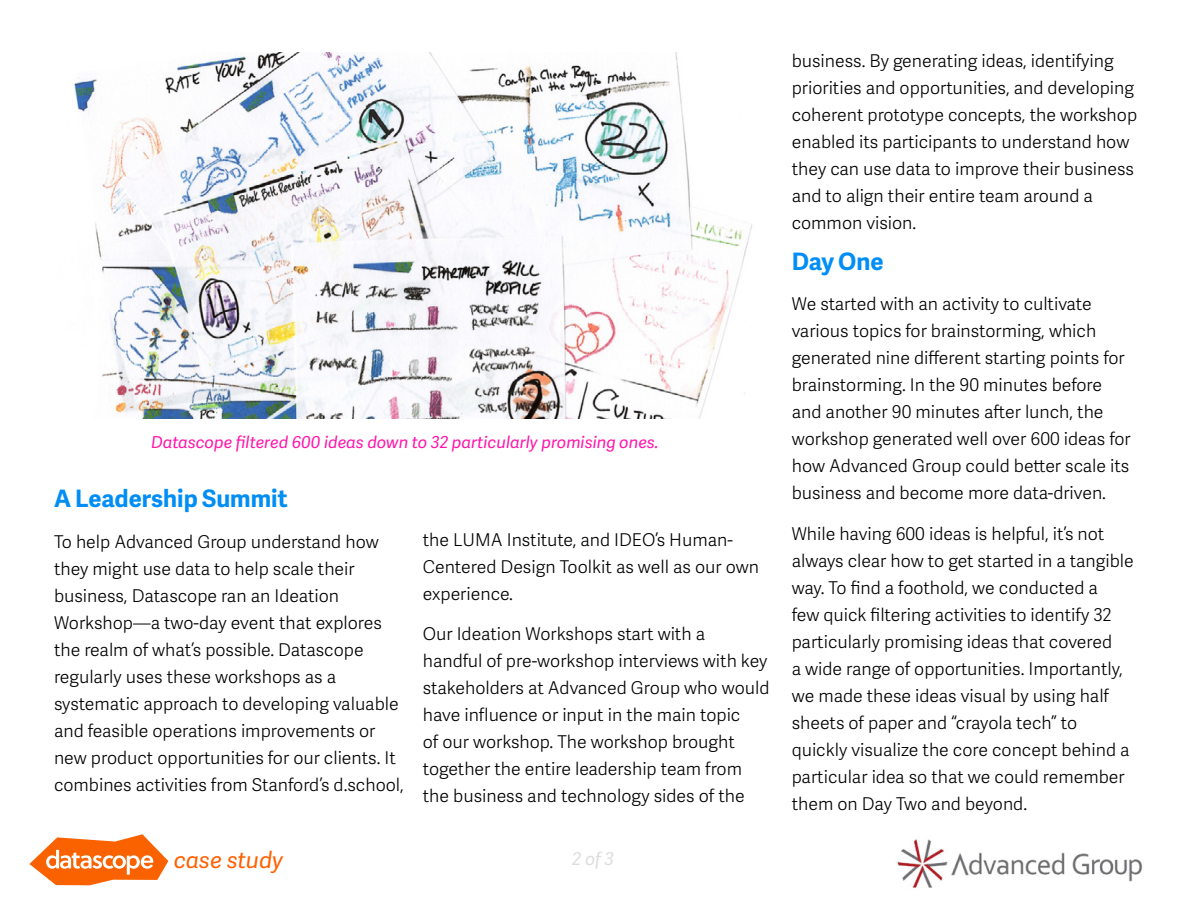
<style>
.page{position:relative;width:1188px;height:918px;background:#fff}
.page>*{position:absolute;margin:0;border:0;box-sizing:border-box;transform-origin:0 0}
.t1{font:700 24px "Adelle Sans";color:#008ef5}
.t2{font:italic 22.8px "Adelle Sans";letter-spacing:-.005em;color:#ff6000}
.t3{font:17.7px/27px "Adelle Sans Lt";color:#000}
.t4{font:italic 17.7px "Adelle Sans";color:#dcddde}
.t5{font:italic 16.5px "Adelle Sans";color:#ff15ab}
</style>
<div class="page">
<svg style="left:29px;top:834px;width:139px;height:51px"></svg>
<img style="left:74px;top:52px;width:678px;height:366px">
<img style="left:897px;top:836px;width:246px;height:52px">
<p class="t5" style="left:151px;top:430px;width:509px">Datascope filtered 600 ideas down to 32 particularly promising ones.</p>
<h1 class="t1" style="left:54px;top:481px;width:235px">A Leadership Summit</h1>
<p class="t3" style="left:54px;top:527px;width:351px">To help Advanced Group understand how they might use data to help scale their business, Datascope ran an Ideation Workshop—a two-day event that explores the realm of what’s possible. Datascope regularly uses these workshops as a systematic approach to developing valuable and feasible operations improvements or new product opportunities for our clients. It combines activities from Stanford’s d.school,</p>
<p class="t3" style="left:423px;top:525px;width:338px">the LUMA Institute, and IDEO’s Human-<br>Centered Design Toolkit as well as our own experience.</p>
<p class="t3" style="left:423px;top:620px;width:348px">Our Ideation Workshops start with a<br>handful of pre-workshop interviews with key stakeholders at Advanced Group who would have influence or input in the main topic<br>of our workshop. The workshop brought together the entire leadership team from the business and technology sides of the</p>
<p class="t2" style="left:174px;top:843px;width:111px">case study</p>
<p class="t4" style="left:572px;top:846px;width:44px">2 of 3</p>
<p class="t3" style="left:792px;top:47px;width:347px">business. By generating ideas, identifying priorities and opportunities, and developing coherent prototype concepts, the workshop enabled its participants to understand how they can use data to improve their business and to align their entire team around a common vision.</p>
<h1 class="t1" style="left:792px;top:244px;width:93px">Day One</h1>
<p class="t3" style="left:792px;top:290px;width:341px">We started with an activity to cultivate various topics for brainstorming, which generated nine different starting points for brainstorming. In the 90 minutes before and another 90 minutes after lunch, the workshop generated well over 600 ideas for how Advanced Group could better scale its business and become more data-driven.</p>
<p class="t3" style="left:792px;top:519px;width:343px">While having 600 ideas is helpful, it’s not always clear how to get started in a tangible way. To find a foothold, we conducted a<br>few quick filtering activities to identify 32 particularly promising ideas that covered<br>a wide range of opportunities. Importantly, we made these ideas visual by using half sheets of paper and “crayola tech” to quickly visualize the core concept behind a particular idea so that we could remember them on Day Two and beyond.</p>
</div>
